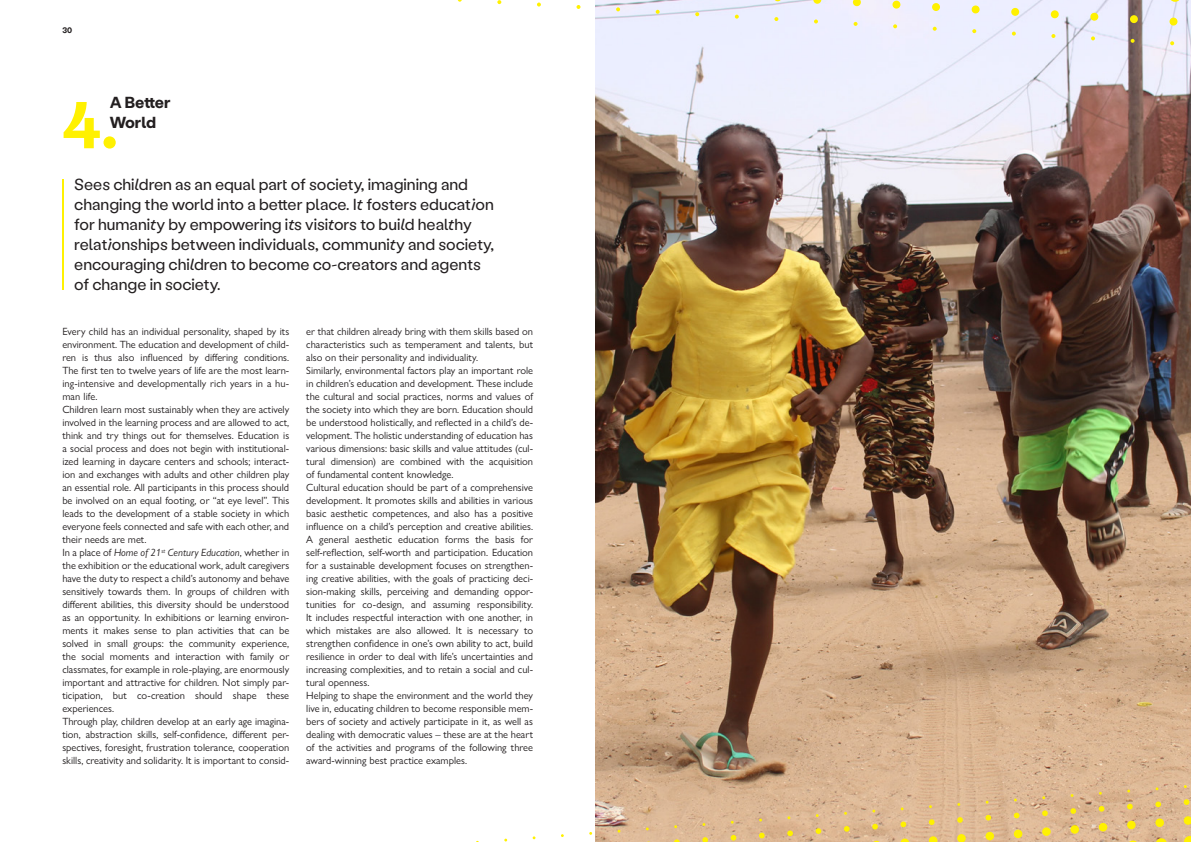
<style>
.page{position:relative;width:1191px;height:842px;background:#fff}
.page>*{position:absolute;margin:0;border:0;box-sizing:border-box;transform-origin:0 0}
.ASK-TITLE{font:700 66px "Labil Grotesk";color:#fff101}
.ASK-INTRO{font:16px/20px "Labil Grotesk";color:#231f20}
.ASK-INTRO-2{font:700 16px "Labil Grotesk";letter-spacing:-.01em;color:#231f20}
.ASK-plain{font:10.5px/13px "Gill Sans Nova";color:#231f20;text-align:justify}
.t1{font:700 8px "Labil Grotesk";color:#231f20}
.s1{font-style:italic}
</style>
<div class="page">
<hr style="left:62px;top:179px;width:2px;height:110px;background:#fff101">
<img style="left:595px;top:0;width:596px;height:842px">
<svg style="left:1183px;top:799px;width:6px;height:6px"></svg>
<svg style="left:1155px;top:801px;width:6px;height:6px"></svg>
<svg style="left:1127px;top:804px;width:5px;height:5px"></svg>
<svg style="left:1098px;top:806px;width:6px;height:6px"></svg>
<svg style="left:1070px;top:808px;width:6px;height:6px"></svg>
<svg style="left:1042px;top:810px;width:6px;height:6px"></svg>
<svg style="left:1013px;top:812px;width:6px;height:6px"></svg>
<svg style="left:985px;top:815px;width:6px;height:6px"></svg>
<svg style="left:957px;top:817px;width:6px;height:6px"></svg>
<svg style="left:928px;top:819px;width:6px;height:6px"></svg>
<svg style="left:900px;top:821px;width:6px;height:6px"></svg>
<svg style="left:872px;top:824px;width:6px;height:5px"></svg>
<svg style="left:843px;top:826px;width:6px;height:6px"></svg>
<svg style="left:815px;top:828px;width:6px;height:6px"></svg>
<svg style="left:787px;top:830px;width:6px;height:6px"></svg>
<svg style="left:759px;top:832px;width:5px;height:6px"></svg>
<svg style="left:730px;top:835px;width:6px;height:6px"></svg>
<svg style="left:702px;top:837px;width:6px;height:5px"></svg>
<svg style="left:674px;top:839px;width:6px;height:3px"></svg>
<svg style="left:1183px;top:816px;width:8px;height:9px"></svg>
<div style="left:1155px;top:818px;width:9px;height:9px;background:#fff101;border-radius:50%"></div>
<div style="left:1127px;top:820px;width:8px;height:9px;background:#fff101;border-radius:50%"></div>
<div style="left:1098px;top:823px;width:9px;height:9px;background:#fff101;border-radius:50%"></div>
<div style="left:1070px;top:825px;width:9px;height:9px;background:#fff101;border-radius:50%"></div>
<div style="left:1042px;top:827px;width:8px;height:9px;background:#fff101;border-radius:50%"></div>
<div style="left:1013px;top:829px;width:9px;height:9px;background:#fff101;border-radius:50%"></div>
<div style="left:985px;top:832px;width:9px;height:8px;background:#fff101;border-radius:50%"></div>
<svg style="left:957px;top:834px;width:9px;height:8px"></svg>
<svg style="left:928px;top:836px;width:9px;height:6px"></svg>
<svg style="left:900px;top:838px;width:9px;height:4px"></svg>
<svg style="left:1183px;top:836px;width:8px;height:6px"></svg>
<svg style="left:1155px;top:838px;width:12px;height:4px"></svg>
<svg style="left:1127px;top:840px;width:12px;height:2px"></svg>
<svg style="left:497px;top:0;width:4px;height:4px"></svg>
<svg style="left:537px;top:3px;width:4px;height:4px"></svg>
<svg style="left:576px;top:5px;width:4px;height:4px"></svg>
<svg style="left:616px;top:7px;width:4px;height:4px"></svg>
<svg style="left:655px;top:10px;width:4px;height:4px"></svg>
<svg style="left:695px;top:12px;width:4px;height:4px"></svg>
<svg style="left:735px;top:15px;width:4px;height:4px"></svg>
<svg style="left:774px;top:17px;width:4px;height:4px"></svg>
<svg style="left:814px;top:19px;width:4px;height:5px"></svg>
<svg style="left:853px;top:22px;width:4px;height:4px"></svg>
<svg style="left:893px;top:24px;width:4px;height:4px"></svg>
<svg style="left:932px;top:27px;width:4px;height:4px"></svg>
<svg style="left:972px;top:29px;width:4px;height:4px"></svg>
<svg style="left:1011px;top:32px;width:5px;height:4px"></svg>
<svg style="left:1051px;top:34px;width:4px;height:4px"></svg>
<svg style="left:1091px;top:36px;width:4px;height:4px"></svg>
<svg style="left:1130px;top:39px;width:4px;height:4px"></svg>
<svg style="left:1170px;top:41px;width:4px;height:4px"></svg>
<svg style="left:813px;top:0;width:8px;height:4px"></svg>
<svg style="left:852px;top:0;width:9px;height:6px"></svg>
<div style="left:892px;top:1px;width:8px;height:8px;background:#fff101;border-radius:50%"></div>
<div style="left:932px;top:3px;width:8px;height:8px;background:#fff101;border-radius:50%"></div>
<svg style="left:971px;top:5px;width:8px;height:9px"></svg>
<div style="left:1011px;top:8px;width:8px;height:8px;background:#fff101;border-radius:50%"></div>
<div style="left:1050px;top:10px;width:8px;height:8px;background:#fff101;border-radius:50%"></div>
<div style="left:1090px;top:13px;width:8px;height:8px;background:#fff101;border-radius:50%"></div>
<div style="left:1129px;top:15px;width:9px;height:8px;background:#fff101;border-radius:50%"></div>
<svg style="left:1169px;top:17px;width:8px;height:9px"></svg>
<svg style="left:1169px;top:0;width:12px;height:2px"></svg>
<p class="t1" style="left:62px;top:25px;width:11px">30</p>
<p class="ASK-INTRO-2" style="left:110px;top:92px;width:62px">A Better</p>
<p class="ASK-INTRO-2" style="left:110px;top:112px;width:48px">World</p>
<p class="ASK-TITLE" style="left:62px;top:80px;width:57px">4.</p>
<p class="ASK-INTRO" style="left:74px;top:174px;width:421px">Sees children as an equal part of society, imagining and changing the world into a better place. It fosters education for humanity by empowering its visitors to build healthy relationships between individuals, community and society, encouraging children to become co-creators and agents of change in society.</p>
<p class="ASK-plain" style="left:62px;top:325px;width:228px">Every child has an individual personality, shaped by its environment. The education and development of child&shy;ren is thus also influenced by differing conditions.<br>The first ten to twelve years of life are the most learn&shy;ing-intensive and developmentally rich years in a hu&shy;man life.</p>
<p class="ASK-plain" style="left:62px;top:403px;width:228px">Children learn most sustainably when they are actively involved in the learning process and are allowed to act, think and try things out for themselves. Education is a social process and does not begin with institutional&shy;ized learning in daycare centers and schools; interact&shy;ion and exchanges with adults and other children play an essential role. All participants in this process should be involved on an equal footing, or “at eye level”. This leads to the development of a stable society in which everyone feels connected and safe with each other, and their needs are met.</p>
<p class="ASK-plain" style="left:62px;top:546px;width:228px">In a place of <span class="s1">Home of 21</span><sup>st</sup> <span class="s1">Century Education</span>, whether in the exhibition or the educational work, adult caregivers have the duty to respect a child’s autonomy and behave sensitively towards them. In groups of children with different abilities, this diversity should be understood as an opportunity. In exhibitions or learning environ&shy;ments it makes sense to plan activities that can be solved in small groups: the community experience, the social moments and interaction with family or classmates, for example in role-playing, are enormously important and attractive for children. Not simply par&shy;ticipation, but co-creation should shape these experiences.</p>
<p class="ASK-plain" style="left:62px;top:715px;width:228px">Through play, children develop at an early age imagina&shy;tion, abstraction skills, self-confidence, different per&shy;spectives, foresight, frustration tolerance, cooperation skills, creativity and solidarity. It is important to consid-</p>
<p class="ASK-plain" style="left:306px;top:325px;width:228px">er that children already bring with them skills based on characteristics such as temperament and talents, but also on their personality and individuality.</p>
<p class="ASK-plain" style="left:306px;top:364px;width:228px">Similarly, environmental factors play an important role in children’s education and development. These include the cultural and social practices, norms and values of the society into which they are born. Education should be understood holistically, and reflected in a child’s de&shy;velopment. The holistic understanding of education has various dimensions: basic skills and value attitudes (cul&shy;tural dimension) are combined with the acquisition of fundamental content knowledge.</p>
<p class="ASK-plain" style="left:306px;top:481px;width:228px">Cultural education should be part of a comprehensive development. It promotes skills and abilities in various basic aesthetic competences, and also has a positive influence on a child’s perception and creative abilities.<br>A general aesthetic education forms the basis for self-reflection, self-worth and participation. Education for a sustainable development focuses on strengthen&shy;ing creative abilities, with the goals of practicing deci&shy;sion-making skills, perceiving and demanding oppor&shy;tunities for co-design, and assuming responsibility.<br>It includes respectful interaction with one another, in which mistakes are also allowed. It is necessary to strengthen confidence in one’s own ability to act, build resilience in order to deal with life’s uncertainties and increasing complexities, and to retain a social and cul&shy;tural openness.</p>
<p class="ASK-plain" style="left:306px;top:689px;width:228px">Helping to shape the environment and the world they live in, educating children to become responsible mem&shy;bers of society and actively participate in it, as well as dealing with democratic values – these are at the heart of the activities and programs of the following three award-winning best practice examples.</p>
</div>
